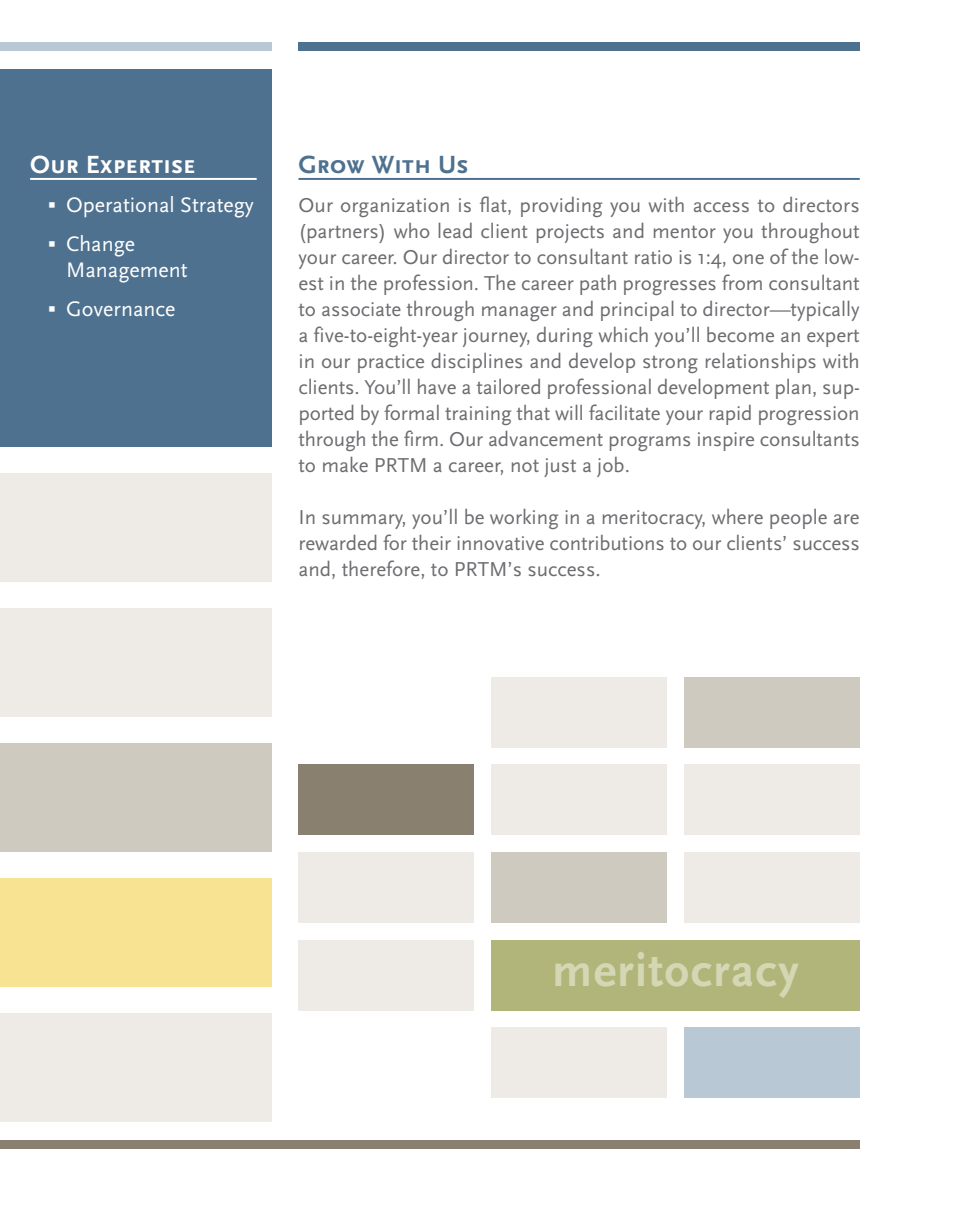
<style>
.page{position:relative;width:964px;height:1224px;background:#fff}
.page>*{position:absolute;margin:0;border:0;box-sizing:border-box;transform-origin:0 0}
.t1{font:700 48.2px "Scala Sans";letter-spacing:.03em;color:#d4d7b4}
.t2{font:700 26px "Scala Sans Caps";color:#fff}
.t3{font:700 26px "Scala Sans Caps";color:#4e718f}
.t4{font:22px/39px "Scala Sans";color:#fff}
.t5{font:21px/26px "Scala Sans";letter-spacing:-.005em;color:#6c6d70;text-align:justify}
</style>
<div class="page">
<div style="left:0;top:69px;width:271px;height:378px;background:#4e718f"></div>
<div style="left:0;top:42px;width:271px;height:9px;background:#b9c8d5"></div>
<hr style="left:299px;top:178px;width:561px;height:2px;background:#4e718f">
<hr style="left:30px;top:178px;width:227px;height:2px;background:#fff">
<div style="left:299px;top:42px;width:561px;height:9px;background:#4e718f"></div>
<div style="left:0;top:1140px;width:860px;height:9px;background:#898070"></div>
<div style="left:299px;top:940px;width:175px;height:70px;background:#eeebe7"></div>
<div style="left:491px;top:940px;width:369px;height:70px;background:#b1b579"></div>
<div style="left:299px;top:852px;width:175px;height:71px;background:#eeebe7"></div>
<div style="left:491px;top:852px;width:176px;height:71px;background:#cfcabf"></div>
<div style="left:684px;top:852px;width:176px;height:71px;background:#eeebe7"></div>
<div style="left:299px;top:765px;width:175px;height:70px;background:#898070"></div>
<div style="left:491px;top:765px;width:176px;height:70px;background:#eeebe7"></div>
<div style="left:684px;top:765px;width:176px;height:70px;background:#eeebe7"></div>
<div style="left:491px;top:677px;width:176px;height:70px;background:#eeebe7"></div>
<div style="left:684px;top:677px;width:176px;height:70px;background:#cfcabf"></div>
<div style="left:491px;top:1028px;width:176px;height:70px;background:#eeebe7"></div>
<div style="left:684px;top:1028px;width:176px;height:70px;background:#b9c8d5"></div>
<div style="left:0;top:474px;width:271px;height:108px;background:#eeebe7"></div>
<div style="left:0;top:609px;width:271px;height:108px;background:#eeebe7"></div>
<div style="left:0;top:744px;width:271px;height:108px;background:#cfcabf"></div>
<div style="left:0;top:879px;width:271px;height:108px;background:#f7e391"></div>
<div style="left:0;top:1014px;width:271px;height:108px;background:#eeebe7"></div>
<p class="t2" style="left:30px;top:149px;width:167px">Our Expertise</p>
<p class="t4" style="left:66px;top:187px;width:189px">Operational Strategy<br>Change</p>
<p class="t4" style="left:66px;top:252px;width:123px">Management<br>Governance</p>
<p class="t3" style="left:299px;top:149px;width:172px">Grow With Us</p>
<p class="t5" style="left:299px;top:194px;width:563px">Our organization is flat, providing you with access to directors (partners) who lead client projects and mentor you throughout your career. Our director to consultant ratio is 1:4, one of the low&shy;est in the profession. The career path progresses from consultant to associate through manager and principal to director—typically a five-to-eight-year journey, during which you’ll become an expert in our practice disciplines and develop strong relationships with clients. You’ll have a tailored professional development plan, sup&shy;ported by formal training that will facilitate your rapid progression through the firm. Our advancement programs inspire consultants to make PRTM a career, not just a job.</p>
<p class="t5" style="left:299px;top:506px;width:563px">In summary, you’ll be working in a meritocracy, where people are rewarded for their innovative contributions to our clients’ success and, therefore, to PRTM’s success.</p>
<h1 class="t1" style="left:552px;top:951px;width:248px">meritocracy</h1>
</div>
